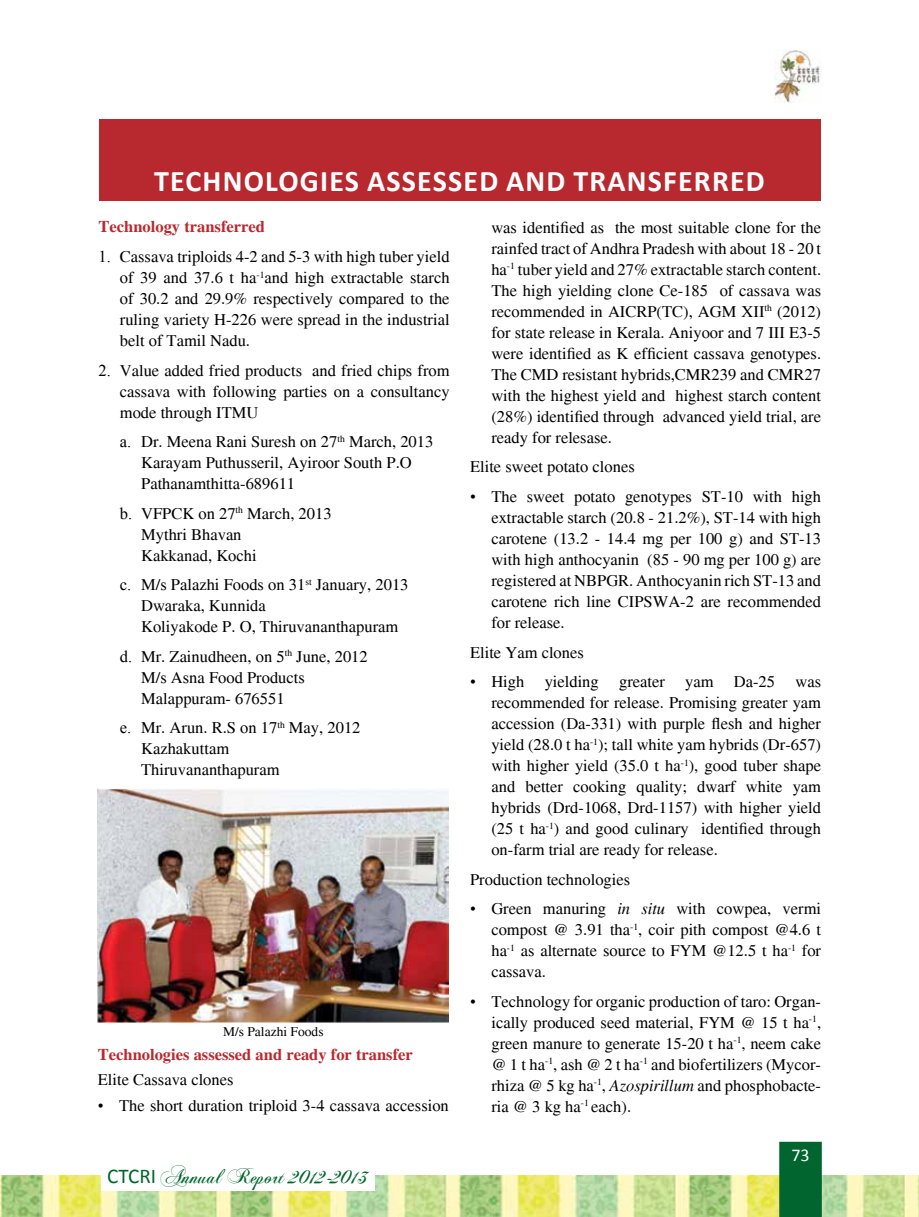
<style>
.page{position:relative;width:919px;height:1217px;background:#fff}
.page>*{position:absolute;margin:0;border:0;box-sizing:border-box;transform-origin:0 0}
.t1{font:700 30px "Calibri";letter-spacing:.04em;color:#fff}
.t2{font:21px "Chopin Script";color:#00652e}
.t3{font:18px "Calibri";color:#fff}
.t4{font:16.5px/21px "Times";color:#000;text-align:justify}
.t5{font:700 16.5px "Times";color:#b8292f}
.t6{font:13.5px "Times";color:#000}
.s1{font-family:"Times New Roman"}
.s2{font-style:italic}
.s3{font-family:"Calibri"}
</style>
<div class="page">
<img style="left:0;top:1175px;width:918px;height:41px">
<img style="left:774px;top:51px;width:47px;height:51px">
<div style="left:779px;top:1141px;width:42px;height:75px;background:#00652e;border:2px solid #00652e"></div>
<div style="left:101px;top:1160px;width:273px;height:30px;background:#fff"></div>
<div style="left:99px;top:119px;width:721px;height:82px;background:#b8292f"></div>
<img style="left:98px;top:788px;width:351px;height:234px">
<h1 class="t1" style="left:154px;top:161px;width:69px">TECHNO</h1>
<h1 class="t1" style="left:265px;top:161px;width:498px">LOGIES ASSESSED AND TRANSFERRED</h1>
<p class="t5" style="left:99px;top:217px;width:168px">Technology transferred</p>
<p class="t4" style="left:120px;top:246px;width:331px;text-indent:-21px"><span class="s1">1.</span> Cassava triploids 4-2 and 5-3 with high tuber yield of 39 and 37.6 t ha<sup>-1</sup>and high extractable starch of 30.2 and 29.9% respectively compared to the ruling variety H-226 were spread in the industrial belt of Tamil Nadu.</p>
<p class="t4" style="left:120px;top:359px;width:331px;text-indent:-21px"><span class="s1">2.</span> Value added fried products and fried chips from cassava with following parties on a consultancy mode through ITMU</p>
<p class="t4" style="left:141px;top:431px;width:294px;text-align:left;text-indent:-21px"><span class="s1">a.</span> Dr. Meena Rani Suresh on 27<sup>th</sup> March, 2013<br>Karayam Puthusseril, Ayiroor South P.O<br>Pathanamthitta-689611</p>
<p class="t4" style="left:141px;top:502px;width:192px;text-align:left;text-indent:-21px"><span class="s1">b.</span> VFPCK on 27<sup>th</sup> March, 2013<br>Mythri Bhavan<br>Kakkanad, Kochi</p>
<p class="t4" style="left:141px;top:574px;width:269px;text-align:left;text-indent:-21px"><span class="s1">c.</span> M/s Palazhi Foods on 31<sup>st</sup> January, 2013<br>Dwaraka, Kunnida<br>Koliyakode P. O, Thiruvananthapuram</p>
<p class="t4" style="left:141px;top:645px;width:228px;text-align:left;text-indent:-21px"><span class="s1">d.</span> Mr. Zainudheen, on 5<sup>th</sup> June, 2012<br>M/s Asna Food Products<br>Malappuram- 676551</p>
<p class="t4" style="left:141px;top:717px;width:221px;text-align:left;text-indent:-21px"><span class="s1">e.</span> Mr. Arun. R.S on 17<sup>th</sup> May, 2012<br>Kazhakuttam<br>Thiruvananthapuram</p>
<p class="t4" style="left:491px;top:217px;width:331px">was identified as the most suitable clone for the rainfed tract of Andhra Pradesh with about 18 - 20 t ha<sup>-1</sup> tuber yield and 27% extractable starch content.<br>The high yielding clone Ce-185 of cassava was recommended in AICRP(TC), AGM XII<sup>th</sup> (2012) for state release in Kerala. Aniyoor and 7 III E3-5 were identified as K efficient cassava genotypes.<br>The CMD resistant hybrids,CMR239 and CMR27 with the highest yield and highest starch content (28%) identified through advanced yield trial, are ready for relesase.</p>
<p class="t4" style="left:470px;top:456px;width:166px">Elite sweet potato clones</p>
<p class="t4" style="left:491px;top:486px;width:331px;text-indent:-21px"><span class="s1">•</span> The sweet potato genotypes ST-10 with high extractable starch (20.8 - 21.2%), ST-14 with high carotene (13.2 - 14.4 mg per 100 g) and ST-13 with high anthocyanin (85 - 90 mg per 100 g) are registered at NBPGR. Anthocyanin rich ST-13 and carotene rich line CIPSWA-2 are recommended for release.</p>
<p class="t4" style="left:470px;top:641px;width:115px">Elite Yam clones</p>
<p class="t4" style="left:491px;top:671px;width:331px;text-indent:-21px"><span class="s1">•</span> High yielding greater yam Da-25 was recommended for release. Promising greater yam accession (Da-331) with purple flesh and higher yield (28.0 t ha<sup>-1</sup>); tall white yam hybrids (Dr-657) with higher yield (35.0 t ha<sup>-1</sup>), good tuber shape and better cooking quality; dwarf white yam hybrids (Drd-1068, Drd-1157) with higher yield (25 t ha<sup>-1</sup>) and good culinary identified through on-farm trial are ready for release.</p>
<p class="t4" style="left:470px;top:868px;width:161px">Production technologies</p>
<p class="t4" style="left:491px;top:898px;width:331px;text-indent:-21px"><span class="s1">•</span> Green manuring <span class="s2">in situ</span> with cowpea, vermi compost @ 3.91 tha<sup>-1</sup>, coir pith compost @4.6 t ha<sup>-1</sup> as alternate source to FYM @12.5 t ha<sup>-1</sup> for cassava.</p>
<p class="t4" style="left:491px;top:990px;width:331px;text-indent:-21px"><span class="s1">•</span> Technology for organic production of taro: Organ&shy;ically produced seed material, FYM @ 15 t ha<sup>-1</sup>, green manure to generate 15-20 t ha<sup>-1</sup>, neem cake @ 1 t ha<sup>-1</sup>, ash @ 2 t ha<sup>-1</sup> and biofertilizers (Mycor&shy;rhiza @ 5 kg ha<sup>-1</sup>, <span class="s2">Azospirillum</span> and phosphobacte&shy;ria @ 3 kg ha<sup>-1</sup> each).</p>
<p class="t6" style="left:223px;top:1023px;width:102px">M/s Palazhi Foods</p>
<p class="t5" style="left:98px;top:1044px;width:316px">Technologies assessed and ready for transfer</p>
<p class="t4" style="left:98px;top:1069px;width:137px">Elite Cassava clones</p>
<p class="t4" style="left:98px;top:1094px;width:352px"><span class="s1">•</span> The short duration triploid 3-4 cassava accession</p>
<p class="t2" style="left:107px;top:1163px;width:264px"><span class="s3">CTCRI</span> Annual Report 2012-2013</p>
<p class="t3" style="left:791px;top:1142px;width:20px">73</p>
</div>
